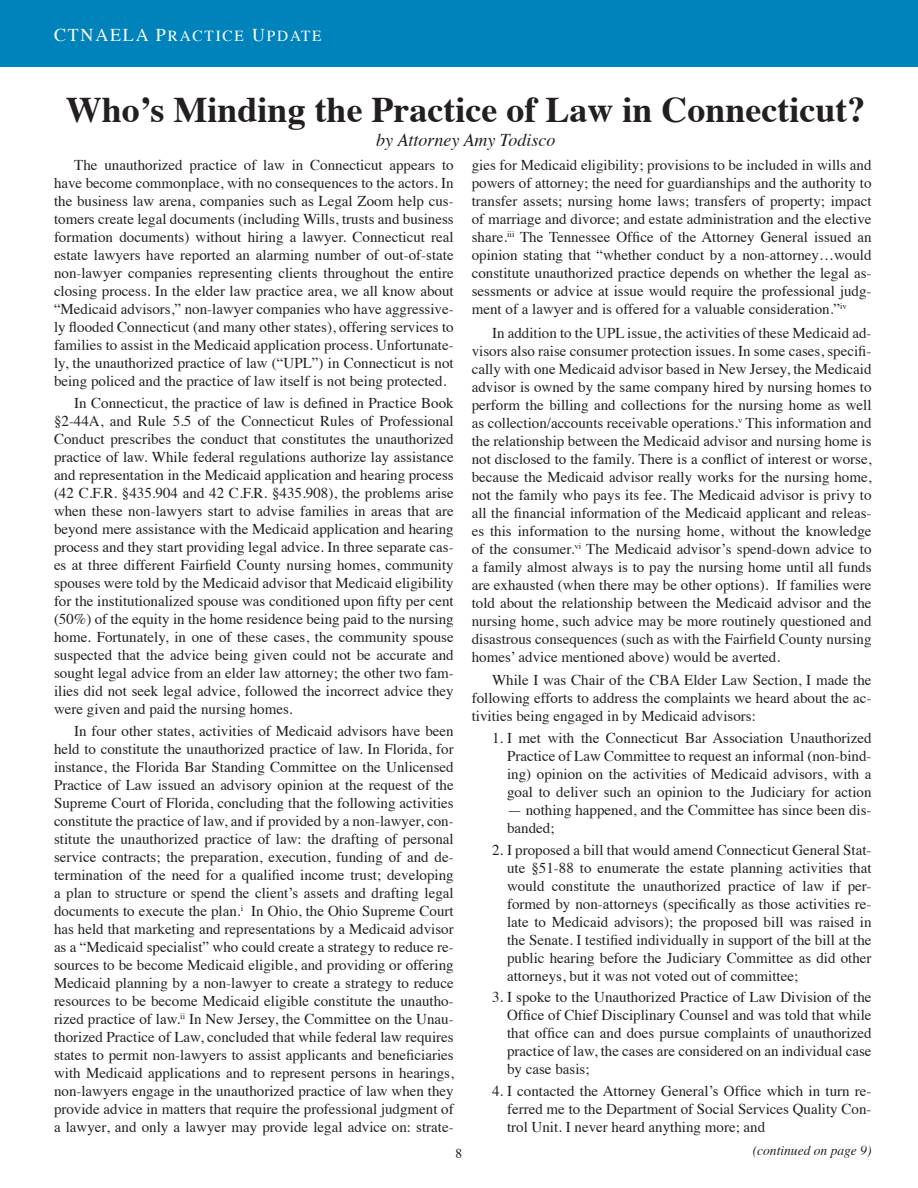
<style>
.page{position:relative;width:918px;height:1188px;background:#fff}
.page>*{position:absolute;margin:0;border:0;box-sizing:border-box;transform-origin:0 0}
.t1{font:700 36px "Times";color:#231f20}
.t2{font:italic 18px "Times";color:#231f20}
.t3{font:15.3px "Times Roman SC850";letter-spacing:.12em;color:#fff}
.t4{font:15px/18px "Times";color:#231f20;text-align:justify}
.t5{font:italic 13.5px "Times";color:#231f20}
.t6{font:13.5px "Times";color:#231f20}
.s1{font-family:"Times";font-size:18px}
.s2{font-size:18px}
</style>
<div class="page">
<div style="left:0;top:0;width:918px;height:67px;background:#0083bb"></div>
<p class="t3" style="left:54px;top:21px;width:269px"><span class="s1">CTNAELA</span> <span class="s2">P</span>RACTICE <span class="s2">U</span>PDATE</p>
<p class="t1" style="left:66px;top:75px;width:801px">Who’s Minding the Practice of Law in Connecticut?</p>
<p class="t2" style="left:376px;top:125px;width:181px">by Attorney Amy Todisco</p>
<p class="t4" style="left:54px;top:155px;width:401px;text-indent:20px">The unauthorized practice of law in Connecticut appears to have become commonplace, with no consequences to the actors. In the business law arena, companies such as Legal Zoom help cus&shy;tomers create legal documents (including Wills, trusts and business formation documents) without hiring a lawyer. Connecticut real estate lawyers have reported an alarming number of out-of-state non-lawyer companies representing clients throughout the entire closing process. In the elder law practice area, we all know about “Medicaid advisors,” non-lawyer companies who have aggressive&shy;ly flooded Connecticut (and many other states), offering services to families to assist in the Medicaid application process. Unfortunate&shy;ly, the unauthorized practice of law (“UPL”) in Connecticut is not being policed and the practice of law itself is not being protected.</p>
<p class="t4" style="left:54px;top:393px;width:401px;text-indent:20px">In Connecticut, the practice of law is defined in Practice Book §2-44A, and Rule 5.5 of the Connecticut Rules of Professional Conduct prescribes the conduct that constitutes the unauthorized practice of law. While federal regulations authorize lay assistance and representation in the Medicaid application and hearing process (42 C.F.R. §435.904 and 42 C.F.R. §435.908), the problems arise when these non-lawyers start to advise families in areas that are beyond mere assistance with the Medicaid application and hearing process and they start providing legal advice. In three separate cas&shy;es at three different Fairfield County nursing homes, community spouses were told by the Medicaid advisor that Medicaid eligibility for the institutionalized spouse was conditioned upon fifty per cent (50%) of the equity in the home residence being paid to the nursing home. Fortunately, in one of these cases, the community spouse suspected that the advice being given could not be accurate and sought legal advice from an elder law attorney; the other two fam&shy;ilies did not seek legal advice, followed the incorrect advice they were given and paid the nursing homes.</p>
<p class="t4" style="left:54px;top:720px;width:401px;text-indent:20px">In four other states, activities of Medicaid advisors have been held to constitute the unauthorized practice of law. In Florida, for instance, the Florida Bar Standing Committee on the Unlicensed Practice of Law issued an advisory opinion at the request of the Supreme Court of Florida, concluding that the following activities constitute the practice of law, and if provided by a non-lawyer, con&shy;stitute the unauthorized practice of law: the drafting of personal service contracts; the preparation, execution, funding of and de&shy;termination of the need for a qualified income trust; developing a plan to structure or spend the client’s assets and drafting legal documents to execute the plan.<sup>i</sup> In Ohio, the Ohio Supreme Court has held that marketing and representations by a Medicaid advisor as a “Medicaid specialist” who could create a strategy to reduce re&shy;sources to be become Medicaid eligible, and providing or offering Medicaid planning by a non-lawyer to create a strategy to reduce resources to be become Medicaid eligible constitute the unautho&shy;rized practice of law.<sup>ii</sup> In New Jersey, the Committee on the Unau&shy;thorized Practice of Law, concluded that while federal law requires states to permit non-lawyers to assist applicants and beneficiaries with Medicaid applications and to represent persons in hearings, non-lawyers engage in the unauthorized practice of law when they provide advice in matters that require the professional judgment of a lawyer, and only a lawyer may provide legal advice on: strate-</p>
<p class="t6" style="left:456px;top:1140px;width:8px">8</p>
<p class="t4" style="left:472px;top:155px;width:401px">gies for Medicaid eligibility; provisions to be included in wills and powers of attorney; the need for guardianships and the authority to transfer assets; nursing home laws; transfers of property; impact of marriage and divorce; and estate administration and the elective share.<sup>iii</sup> The Tennessee Office of the Attorney General issued an opinion stating that “whether conduct by a non-attorney…would constitute unauthorized practice depends on whether the legal as&shy;sessments or advice at issue would require the professional judg&shy;ment of a lawyer and is offered for a valuable consideration.”<sup>iv</sup></p>
<p class="t4" style="left:472px;top:322px;width:401px;text-indent:20px">In addition to the UPL issue, the activities of these Medicaid ad&shy;visors also raise consumer protection issues. In some cases, specifi&shy;cally with one Medicaid advisor based in New Jersey, the Medicaid advisor is owned by the same company hired by nursing homes to perform the billing and collections for the nursing home as well as collection/accounts receivable operations.<sup>v</sup> This information and the relationship between the Medicaid advisor and nursing home is not disclosed to the family. There is a conflict of interest or worse, because the Medicaid advisor really works for the nursing home, not the family who pays its fee. The Medicaid advisor is privy to all the financial information of the Medicaid applicant and releas&shy;es this information to the nursing home, without the knowledge of the consumer.<sup>vi</sup> The Medicaid advisor’s spend-down advice to a family almost always is to pay the nursing home until all funds are exhausted (when there may be other options). If families were told about the relationship between the Medicaid advisor and the nursing home, such advice may be more routinely questioned and disastrous consequences (such as with the Fairfield County nursing homes’ advice mentioned above) would be averted.</p>
<p class="t4" style="left:472px;top:670px;width:401px;text-indent:20px">While I was Chair of the CBA Elder Law Section, I made the following efforts to address the complaints we heard about the ac&shy;tivities being engaged in by Medicaid advisors:</p>
<p class="t4" style="left:507px;top:728px;width:366px;text-indent:-15px">1. I met with the Connecticut Bar Association Unauthorized Practice of Law Committee to request an informal (non-bind&shy;ing) opinion on the activities of Medicaid advisors, with a goal to deliver such an opinion to the Judiciary for action</p>
<p class="t4" style="left:507px;top:800px;width:366px">— nothing happened, and the Committee has since been dis&shy;banded;</p>
<p class="t4" style="left:507px;top:839px;width:366px;text-indent:-15px">2. I proposed a bill that would amend Connecticut General Stat&shy;ute §51-88 to enumerate the estate planning activities that would constitute the unauthorized practice of law if per&shy;formed by non-attorneys (specifically as those activities re&shy;late to Medicaid advisors); the proposed bill was raised in the Senate. I testified individually in support of the bill at the public hearing before the Judiciary Committee as did other attorneys, but it was not voted out of committee;</p>
<p class="t4" style="left:507px;top:987px;width:366px;text-indent:-15px">3. I spoke to the Unauthorized Practice of Law Division of the Office of Chief Disciplinary Counsel and was told that while that office can and does pursue complaints of unauthorized practice of law, the cases are considered on an individual case by case basis;</p>
<p class="t4" style="left:507px;top:1081px;width:366px;text-indent:-15px">4. I contacted the Attorney General’s Office which in turn re&shy;ferred me to the Department of Social Services Quality Con&shy;trol Unit. I never heard anything more; and</p>
<p class="t5" style="left:753px;top:1139px;width:120px">(continued on page 9)</p>
</div>
